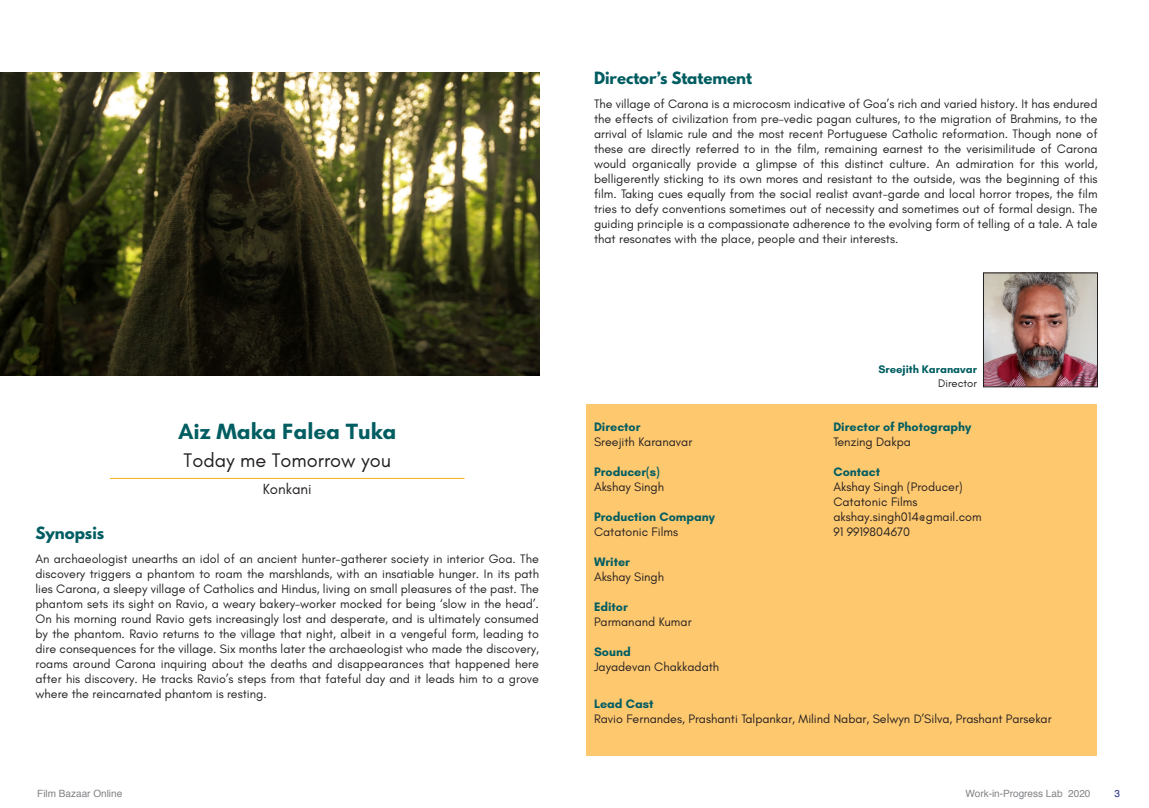
<style>
.page{position:relative;width:1149px;height:808px;background:#fff}
.page>*{position:absolute;margin:0;border:0;box-sizing:border-box;transform-origin:0 0}
.t1{font:700 22.5px "Glacial Indifference";color:#005d61}
.t2{font:20px "Glacial Indifference";color:#231f20}
.t3{font:700 15px "League Spartan";color:#005d61}
.t4{font:15px "Glacial Indifference";color:#231f20}
.t5{font:12.5px/15px "Glacial Indifference";color:#231f20;text-align:justify}
.t6{font:700 12.5px "Glacial Indifference";color:#005d61}
.t7{font:700 11.25px "Glacial Indifference";color:#005d61}
.t8{font:11.25px "Glacial Indifference";color:#231f20}
.t9{font:10px "Helvetica";color:#808285}
.t10{font:10px "Helvetica";color:#202a7e}
</style>
<div class="page">
<div style="left:586px;top:405px;width:510px;height:351px;background:#fec86f"></div>
<img style="left:985px;top:275px;width:110px;height:110px">
<div style="left:983px;top:273px;width:114px;height:114px;border:1px solid #231f20"></div>
<hr style="left:110px;top:478px;width:354px;height:1px;background:#faaf18">
<img style="left:0;top:73px;width:539px;height:303px">
<p class="t3" style="left:594px;top:66px;width:159px">Director’s Statement</p>
<p class="t5" style="left:594px;top:96px;width:505px">The village of Carona is a microcosm indicative of Goa’s rich and varied history. It has endured the effects of civilization from pre-vedic pagan cultures, to the migration of Brahmins, to the arrival of Islamic rule and the most recent Portuguese Catholic reformation. Though none of these are directly referred to in the film, remaining earnest to the verisimilitude of Carona would organically provide a glimpse of this distinct culture. An admiration for this world, belligerently sticking to its own mores and resistant to the outside, was the beginning of this film. Taking cues equally from the social realist avant-garde and local horror tropes, the film tries to defy conventions sometimes out of necessity and sometimes out of formal design. The guiding principle is a compassionate adherence to the evolving form of telling of a tale. A tale that resonates with the place, people and their interests.</p>
<h1 class="t1" style="left:178px;top:417px;width:220px">Aiz Maka Falea Tuka</h1>
<p class="t3" style="left:35px;top:521px;width:70px">Synopsis</p>
<h2 class="t2" style="left:183px;top:449px;width:209px">Today me Tomorrow you</h2>
<p class="t4" style="left:263px;top:481px;width:50px">Konkani</p>
<p class="t5" style="left:35px;top:552px;width:505px">An archaeologist unearths an idol of an ancient hunter-gatherer society in interior Goa. The discovery triggers a phantom to roam the marshlands, with an insatiable hunger. In its path lies Carona, a sleepy village of Catholics and Hindus, living on small pleasures of the past. The phantom sets its sight on Ravio, a weary bakery-worker mocked for being ‘slow in the head’.<br>On his morning round Ravio gets increasingly lost and desperate, and is ultimately consumed by the phantom. Ravio returns to the village that night, albeit in a vengeful form, leading to dire consequences for the village. Six months later the archaeologist who made the discovery, roams around Carona inquiring about the deaths and disappearances that happened here after his discovery. He tracks Ravio’s steps from that fateful day and it leads him to a grove where the reincarnated phantom is resting.</p>
<p class="t6" style="left:594px;top:419px;width:48px">Director</p>
<p class="t5" style="left:594px;top:435px;width:100px">Sreejith Karanavar</p>
<p class="t6" style="left:594px;top:464px;width:67px">Producer(s)</p>
<p class="t5" style="left:594px;top:480px;width:72px">Akshay Singh</p>
<p class="t6" style="left:594px;top:509px;width:122px">Production Company</p>
<p class="t5" style="left:594px;top:525px;width:85px">Catatonic Films</p>
<p class="t6" style="left:594px;top:554px;width:37px">Writer</p>
<p class="t5" style="left:594px;top:570px;width:72px">Akshay Singh</p>
<p class="t6" style="left:594px;top:599px;width:35px">Editor</p>
<p class="t5" style="left:594px;top:615px;width:99px">Parmanand Kumar</p>
<p class="t6" style="left:594px;top:644px;width:38px">Sound</p>
<p class="t5" style="left:594px;top:660px;width:127px">Jayadevan Chakkadath</p>
<p class="t7" style="left:878px;top:363px;width:100px">Sreejith Karanavar</p>
<p class="t8" style="left:937px;top:377px;width:40px">Director</p>
<p class="t6" style="left:833px;top:419px;width:139px">Director of Photography</p>
<p class="t5" style="left:833px;top:435px;width:79px">Tenzing Dakpa</p>
<p class="t6" style="left:833px;top:464px;width:48px">Contact</p>
<p class="t5" style="left:833px;top:480px;width:150px;text-align:left">Akshay Singh (Producer)<br>Catatonic Films akshay.singh014@gmail.com<br>91 9919804670</p>
<p class="t6" style="left:594px;top:695px;width:61px">Lead Cast</p>
<p class="t5" style="left:594px;top:711px;width:459px">Ravio Fernandes, Prashanti Talpankar, Milind Nabar, Selwyn D’Silva, Prashant Parsekar</p>
<p class="t9" style="left:37px;top:785px;width:87px">Film Bazaar Online</p>
<p class="t9" style="left:965px;top:785px;width:126px">Work-in-Progress Lab 2020</p>
<p class="t10" style="left:1114px;top:785px;width:7px">3</p>
</div>
